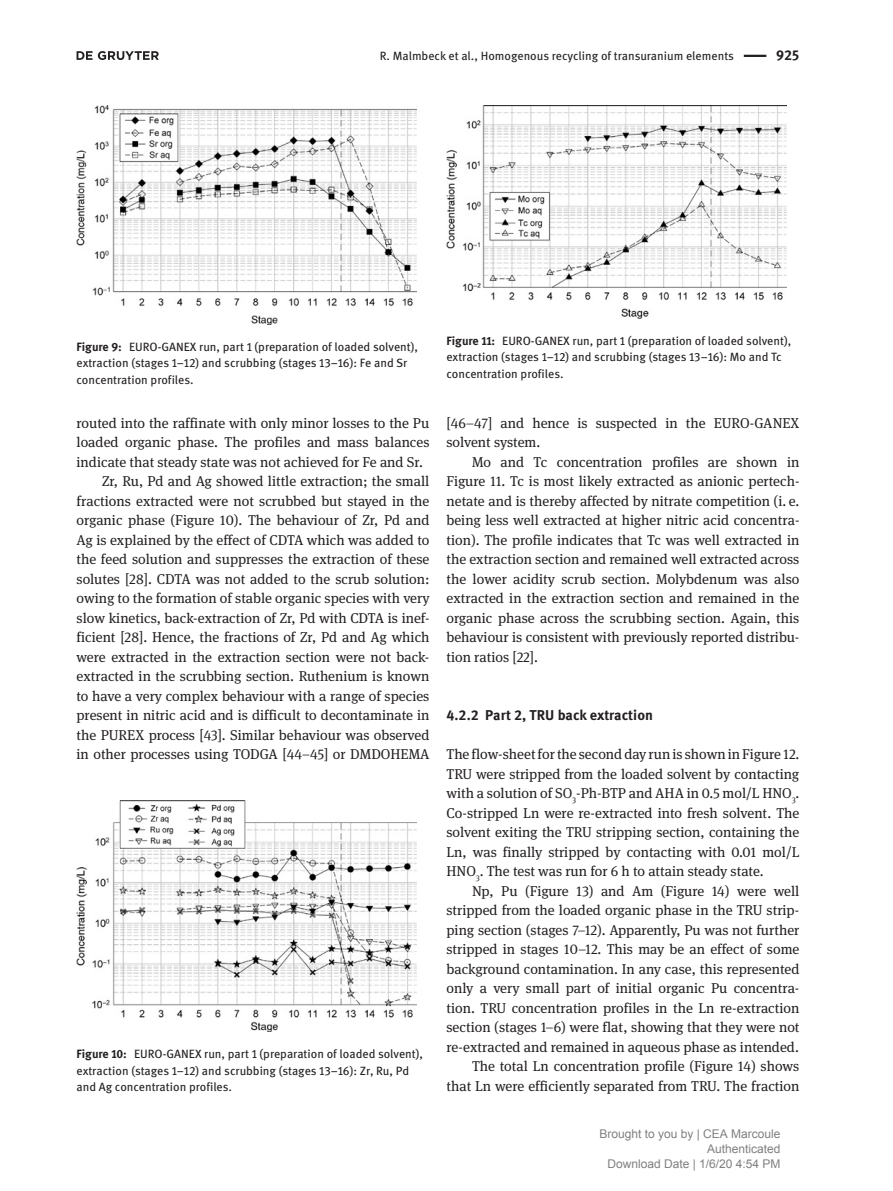
<style>
.page{position:relative;width:893px;height:1191px;background:#fff}
.page>*{position:absolute;margin:0;border:0;box-sizing:border-box;transform-origin:0 0}
.t1{font:14.25px/19.5px "DG Meta Serif Science";color:#231f20;text-align:justify}
.t2{font:700 14.25px "DG Meta Science";color:#231f20}
.t3{font:12px/16.5px "DG Meta Science";color:#231f20}
.t4{font:12px/15px "Arial";color:#808080;text-align:right}
.s1{font-weight:700}
</style>
<div class="page">
<hr style="left:744px;top:55px;width:22px;height:2px;background:#231f20">
<img style="left:77px;top:105px;width:340px;height:220px">
<img style="left:77px;top:800px;width:340px;height:231px">
<img style="left:446px;top:105px;width:341px;height:213px">
<svg style="left:77px;top:51px;width:82px;height:9px"></svg>
<p class="t3" style="left:380px;top:47px;width:356px">R. Malmbeck et al., Homogenous recycling of transuranium elements</p>
<p class="t2" style="left:776px;top:44px;width:25px">925</p>
<p class="t3" style="left:77px;top:338px;width:343px"><span class="s1">Figure 9:</span> EURO-GANEX run, part 1 (preparation of loaded solvent), extraction (stages 1–12) and scrubbing (stages 13–16): Fe and Sr concentration profiles.</p>
<p class="t1" style="left:77px;top:413px;width:354px">routed into the raffinate with only minor losses to the Pu</p>
<p class="t1" style="left:77px;top:432px;width:354px">loaded organic phase. The profiles and mass balances</p>
<p class="t1" style="left:77px;top:452px;width:348px">indicate that steady state was not achieved for Fe and Sr.</p>
<p class="t1" style="left:102px;top:471px;width:329px">Zr, Ru, Pd and Ag showed little extraction; the small</p>
<p class="t1" style="left:77px;top:491px;width:354px">fractions extracted were not scrubbed but stayed in the</p>
<p class="t1" style="left:77px;top:510px;width:354px">organic phase (Figure 10). The behaviour of Zr, Pd and</p>
<p class="t1" style="left:77px;top:530px;width:354px">Ag is explained by the effect of CDTA which was added to</p>
<p class="t1" style="left:77px;top:549px;width:354px">the feed solution and suppresses the extraction of these</p>
<p class="t1" style="left:77px;top:569px;width:354px">solutes [28]. CDTA was not added to the scrub solution:</p>
<p class="t1" style="left:77px;top:588px;width:354px">owing to the formation of stable organic species with very</p>
<p class="t1" style="left:77px;top:608px;width:354px">slow kinetics, back-extraction of Zr, Pd with CDTA is inef-</p>
<p class="t1" style="left:77px;top:627px;width:354px">ficient [28]. Hence, the fractions of Zr, Pd and Ag which</p>
<p class="t1" style="left:77px;top:647px;width:354px">were extracted in the extraction section were not back-</p>
<p class="t1" style="left:77px;top:666px;width:354px">extracted in the scrubbing section. Ruthenium is known</p>
<p class="t1" style="left:77px;top:686px;width:354px">to have a very complex behaviour with a range of species</p>
<p class="t1" style="left:77px;top:705px;width:354px">present in nitric acid and is difficult to decontaminate in</p>
<p class="t1" style="left:77px;top:725px;width:354px">the PUREX process [43]. Similar behaviour was observed</p>
<p class="t1" style="left:77px;top:744px;width:354px">in other processes using TODGA [44–45] or DMDOHEMA</p>
<p class="t3" style="left:77px;top:1045px;width:348px"><span class="s1">Figure 10:</span> EURO-GANEX run, part 1 (preparation of loaded solvent), extraction (stages 1–12) and scrubbing (stages 13–16): Zr, Ru, Pd and Ag concentration profiles.</p>
<p class="t3" style="left:446px;top:332px;width:346px"><span class="s1">Figure 11:</span> EURO-GANEX run, part 1 (preparation of loaded solvent), extraction (stages 1–12) and scrubbing (stages 13–16): Mo and Tc concentration profiles.</p>
<p class="t1" style="left:446px;top:413px;width:354px">[46–47] and hence is suspected in the EURO-GANEX solvent system.</p>
<p class="t1" style="left:446px;top:452px;width:354px;text-indent:26px">Mo and Tc concentration profiles are shown in Figure 11. Tc is most likely extracted as anionic pertech&shy;netate and is thereby affected by nitrate competition (i. e. being less well extracted at higher nitric acid concentra&shy;tion). The profile indicates that Tc was well extracted in the extraction section and remained well extracted across the lower acidity scrub section. Molybdenum was also extracted in the extraction section and remained in the organic phase across the scrubbing section. Again, this behaviour is consistent with previously reported distribu&shy;tion ratios [22].</p>
<p class="t2" style="left:446px;top:704px;width:208px">4.2.2 Part 2, TRU back extraction</p>
<p class="t1" style="left:446px;top:744px;width:354px">The flow-sheet for the second day run is shown in Figure 12.<br>TRU were stripped from the loaded solvent by contacting with a solution of SO<sub>3</sub>-Ph-BTP and AHA in 0.5 mol/L HNO<sub>3</sub>.<br>Co-stripped Ln were re-extracted into fresh solvent. The solvent exiting the TRU stripping section, containing the Ln, was finally stripped by contacting with 0.01 mol/L HNO<sub>3</sub>. The test was run for 6 h to attain steady state.</p>
<p class="t1" style="left:446px;top:881px;width:354px;text-align:right">Np, Pu (Figure 13) and Am (Figure 14) were well stripped from the loaded organic phase in the TRU strip&shy;ping section (stages 7–12). Apparently, Pu was not further stripped in stages 10–12. This may be an effect of some background contamination. In any case, this represented only a very small part of initial organic Pu concentra&shy;tion. TRU concentration profiles in the Ln re-extraction section (stages 1–6) were flat, showing that they were not re-extracted and remained in aqueous phase as intended.<br>The total Ln concentration profile (Figure 14) shows that Ln were efficiently separated from TRU. The fraction</p>
<p class="t4" style="left:599px;top:1127px;width:183px">Brought to you by | CEA Marcoule<br>Authenticated<br>Download Date | 1/6/20 4:54 PM</p>
</div>
